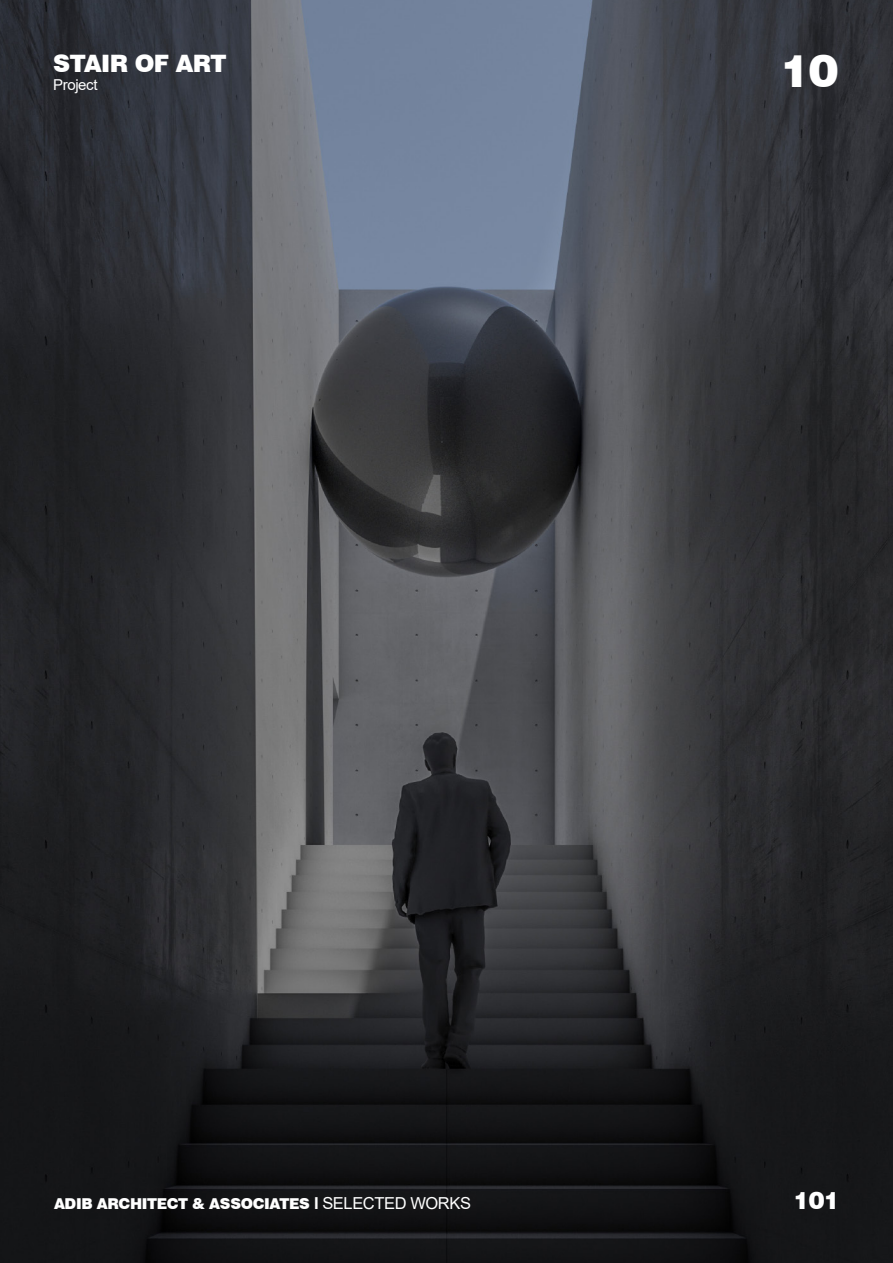
<style>
.page{position:relative;width:893px;height:1263px;background:#fff}
.page>*{position:absolute;margin:0;border:0;box-sizing:border-box;transform-origin:0 0}
.t1{font:900 45px "Swiss 721 BT";color:#fff}
.t2{font:900 24px "Swiss 721 BT";letter-spacing:-.025em;color:#fff}
.t3{font:900 15px "Swiss 721 BT";letter-spacing:-.025em;color:#fff}
.t4{font:15px "Arial";letter-spacing:-.025em;color:#fff}
.s1{font-family:"Arial";font-weight:700;font-size:16.5px}
.s2{font-family:"Arial";font-weight:400;font-size:16.5px}
</style>
<div class="page">
<img style="left:0;top:0;width:893px;height:1263px">
<p class="t2" style="left:53px;top:49px;width:175px">STAIR OF ART</p>
<p class="t4" style="left:53px;top:74px;width:46px">Project</p>
<p class="t1" style="left:780px;top:43px;width:60px">10</p>
<p class="t3" style="left:54px;top:1194px;width:419px">ADIB ARCHITECT &amp; ASSOCIATES <span class="s1">I</span> <span class="s2">SELECTED WORKS</span></p>
<p class="t2" style="left:794px;top:1185px;width:48px">101</p>
</div>
